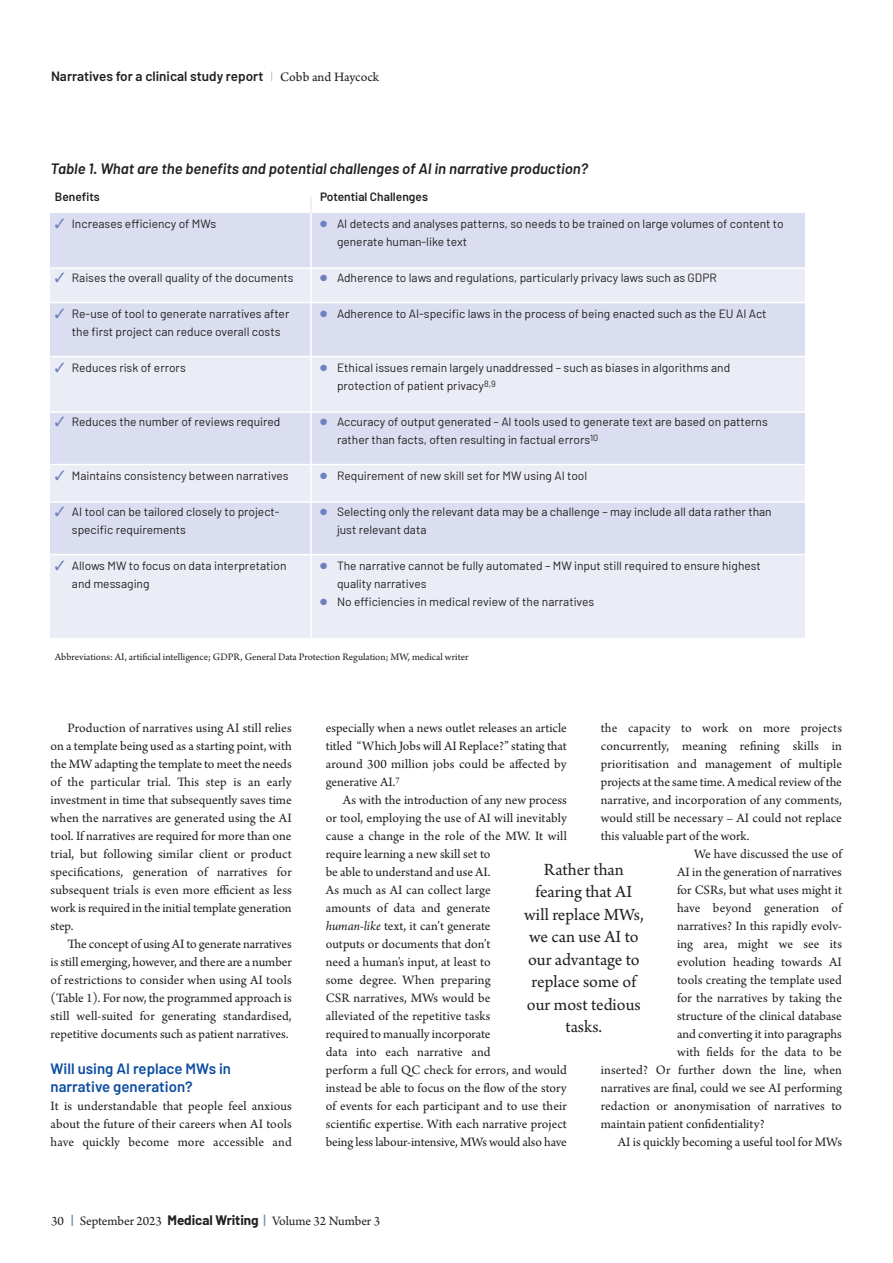
<style>
.page{position:relative;width:893px;height:1263px;background:#fff}
.page>*{position:absolute;margin:0;border:0;box-sizing:border-box;transform-origin:0 0}
.t1{font:18px/22.5px "Arno Pro";color:#231f20;text-align:center}
.t2{font:italic 600 15px "Barlow";color:#231f20}
.t3{font:600 15px/18px "Barlow";color:#0d4da1}
.t4{font:13.5px/18px "Arno Pro";color:#231f20;text-align:justify}
.t5{font:600 13.5px "Barlow";color:#231f20}
.t6{font:12px/18px "Barlow";color:#231f20}
.t7{font:600 12px "Barlow";color:#231f20}
.t8{font:10.5px "Arno Pro";color:#231f20}
.s1{font-family:"Proforma";font-weight:200;color:#7589b1}
.s2{font-family:"Arno Pro Sm Text";font-weight:400}
.s3{color:#6f80bf}
.s4{font-style:italic}
.s5{font-family:"Barlow";font-weight:500;color:#7589b1}
.s6{font-family:"Barlow";font-weight:700}
</style>
<div class="page">
<div style="left:51px;top:213px;width:754px;height:422px;background:#dbdef0"></div>
<div style="left:51px;top:268px;width:754px;height:34px;background:#eaecf6"></div>
<div style="left:51px;top:356px;width:754px;height:56px;background:#eaecf6"></div>
<div style="left:51px;top:465px;width:754px;height:37px;background:#eaecf6"></div>
<div style="left:51px;top:555px;width:754px;height:83px;background:#eaecf6"></div>
<hr style="left:51px;top:267px;width:761px;height:2px;background:#fff">
<hr style="left:51px;top:302px;width:761px;height:1px;background:#fff">
<hr style="left:51px;top:356px;width:761px;height:1px;background:#fff">
<hr style="left:51px;top:411px;width:761px;height:2px;background:#fff">
<hr style="left:51px;top:464px;width:761px;height:1px;background:#fff">
<hr style="left:51px;top:501px;width:761px;height:2px;background:#fff">
<hr style="left:51px;top:554px;width:761px;height:1px;background:#fff">
<hr style="left:310px;top:196px;width:2px;height:447px;background:#fff">
<svg style="left:310px;top:196px;width:2px;height:17px"></svg>
<p class="t5" style="left:51px;top:67px;width:330px">Narratives for a clinical study report <span class="s1">|</span> <span class="s2">Cobb and Haycock</span></p>
<p class="t2" style="left:51px;top:159px;width:539px">Table 1. What are the benefits and potential challenges of AI in narrative production?</p>
<p class="t7" style="left:55px;top:189px;width:46px">Benefits</p>
<p class="t6" style="left:55px;top:214px;width:163px"><span class="s3">✓</span> Increases efficiency of MWs</p>
<p class="t7" style="left:320px;top:189px;width:109px">Potential Challenges</p>
<p class="t6" style="left:337px;top:214px;width:448px;text-indent:-17px"><span class="s3">●</span> AI detects and analyses patterns, so needs to be trained on large volumes of content to generate human-like text</p>
<p class="t6" style="left:320px;top:268px;width:398px"><span class="s3">●</span> Adherence to laws and regulations, particularly privacy laws such as GDPR</p>
<p class="t6" style="left:320px;top:304px;width:448px"><span class="s3">●</span> Adherence to AI-specific laws in the process of being enacted such as the EU AI Act</p>
<p class="t6" style="left:55px;top:268px;width:240px"><span class="s3">✓</span> Raises the overall quality of the documents</p>
<p class="t6" style="left:72px;top:304px;width:219px;text-indent:-17px"><span class="s3">✓</span> Re-use of tool to generate narratives after the first project can reduce overall costs</p>
<p class="t6" style="left:55px;top:358px;width:132px"><span class="s3">✓</span> Reduces risk of errors</p>
<p class="t6" style="left:337px;top:358px;width:395px;text-indent:-17px"><span class="s3">●</span> Ethical issues remain largely unaddressed – such as biases in algorithms and protection of patient privacy<sup>8,9</sup></p>
<p class="t6" style="left:337px;top:412px;width:432px;text-indent:-17px"><span class="s3">●</span> Accuracy of output generated – AI tools used to generate text are based on patterns rather than facts, often resulting in factual errors<sup>10</sup></p>
<p class="t6" style="left:320px;top:466px;width:269px"><span class="s3">●</span> Requirement of new skill set for MW using AI tool</p>
<p class="t6" style="left:337px;top:502px;width:436px;text-indent:-17px"><span class="s3">●</span> Selecting only the relevant data may be a challenge – may include all data rather than just relevant data</p>
<p class="t6" style="left:337px;top:556px;width:425px;text-indent:-17px"><span class="s3">●</span> The narrative cannot be fully automated – MW input still required to ensure highest quality narratives</p>
<p class="t6" style="left:320px;top:592px;width:276px"><span class="s3">●</span> No efficiencies in medical review of the narratives</p>
<p class="t6" style="left:55px;top:412px;width:227px"><span class="s3">✓</span> Reduces the number of reviews required</p>
<p class="t6" style="left:55px;top:466px;width:235px"><span class="s3">✓</span> Maintains consistency between narratives</p>
<p class="t6" style="left:72px;top:502px;width:209px;text-indent:-17px"><span class="s3">✓</span> AI tool can be tailored closely to project&shy;specific requirements</p>
<p class="t6" style="left:72px;top:556px;width:216px;text-indent:-17px"><span class="s3">✓</span> Allows MW to focus on data interpretation and messaging</p>
<p class="t8" style="left:55px;top:653px;width:415px">Abbreviations: AI, artificial intelligence; GDPR, General Data Protection Regulation; MW, medical writer</p>
<p class="t4" style="left:51px;top:720px;width:243px;text-indent:17px">Production of narratives using AI still relies on a template being used as a starting point, with the MW adapting the template to meet the needs of the particular trial. This step is an early investment in time that subsequently saves time when the narratives are generated using the AI tool. If narratives are required for more than one trial, but following similar client or product specifications, generation of narratives for subsequent trials is even more efficient as less work is required in the initial template generation step.</p>
<p class="t4" style="left:51px;top:936px;width:243px;text-indent:17px">The concept of using AI to generate narratives is still emerging, however, and there are a number of restrictions to consider when using AI tools (Table 1). For now, the programmed approach is still well-suited for generating standardised, repetitive documents such as patient narratives.</p>
<p class="t3" style="left:51px;top:1059px;width:182px">Will using AI replace MWs in narrative generation?</p>
<p class="t4" style="left:51px;top:1098px;width:243px">It is understandable that people feel anxious about the future of their careers when AI tools have quickly become more accessible and</p>
<p class="t4" style="left:326px;top:720px;width:243px">especially when a news outlet releases an article titled “Which Jobs will AI Replace?” stating that around 300 million jobs could be affected by generative AI.<sup>7</sup></p>
<p class="t4" style="left:326px;top:792px;width:243px;text-align:left;text-indent:17px">As with the introduction of any new process or tool, employing the use of AI will inevitably cause a change in the role of the MW. It will require learning a new skill set to<br>be able to understand and use AI.<br>As much as AI can collect large<br>amounts of data and generate<br><span class="s4">human-like</span> text, it can’t generate<br>outputs or documents that don’t<br>need a human’s input, at least to<br>some degree. When preparing<br>CSR narratives, MWs would be<br>alleviated of the repetitive tasks<br>required to manually incorporate<br>data into each narrative and<br>perform a full QC check for errors, and would instead be able to focus on the flow of the story of events for each participant and to use their scientific expertise. With each narrative project being less labour-intensive, MWs would also have</p>
<p class="t4" style="left:601px;top:720px;width:243px">the capacity to work on more projects concurrently, meaning refining skills in prioritisation and management of multiple projects at the same time. A medical review of the narrative, and incorporation of any comments, would still be necessary – AI could not replace this valuable part of the work.</p>
<p class="t4" style="left:694px;top:846px;width:149px">We have discussed the use of</p>
<p class="t4" style="left:677px;top:864px;width:166px">AI in the generation of narratives</p>
<p class="t4" style="left:677px;top:882px;width:166px">for CSRs, but what uses might it</p>
<p class="t4" style="left:677px;top:900px;width:166px">have beyond generation of</p>
<p class="t4" style="left:677px;top:918px;width:166px">narratives? In this rapidly evolv -</p>
<p class="t4" style="left:677px;top:936px;width:166px">ing area, might we see its</p>
<p class="t4" style="left:677px;top:954px;width:166px">evolution heading towards AI</p>
<p class="t4" style="left:677px;top:972px;width:166px">tools creating the template used</p>
<p class="t4" style="left:677px;top:990px;width:166px">for the narratives by taking the</p>
<p class="t4" style="left:677px;top:1008px;width:166px">structure of the clinical database</p>
<p class="t4" style="left:677px;top:1026px;width:166px">and converting it into paragraphs</p>
<p class="t4" style="left:677px;top:1044px;width:166px">with fields for the data to be</p>
<p class="t4" style="left:601px;top:1062px;width:243px">inserted? Or further down the line, when</p>
<p class="t4" style="left:601px;top:1080px;width:243px">narratives are final, could we see AI per forming</p>
<p class="t4" style="left:601px;top:1098px;width:243px">redaction or anony mis ation of narra tives to</p>
<p class="t4" style="left:601px;top:1116px;width:165px">maintain patient confi dentiality?</p>
<p class="t4" style="left:618px;top:1134px;width:226px">AI is quickly becom ing a useful tool for MWs</p>
<p class="t1" style="left:524px;top:860px;width:121px">Rather than fearing that AI will replace MWs, we can use AI to our advantage to replace some of our most tedious tasks.</p>
<p class="t4" style="left:51px;top:1213px;width:331px">30 <span class="s5">|</span> September 2023 <span class="s6">Medical Writing</span> <span class="s5">|</span> Volume 32 Number 3</p>
</div>
